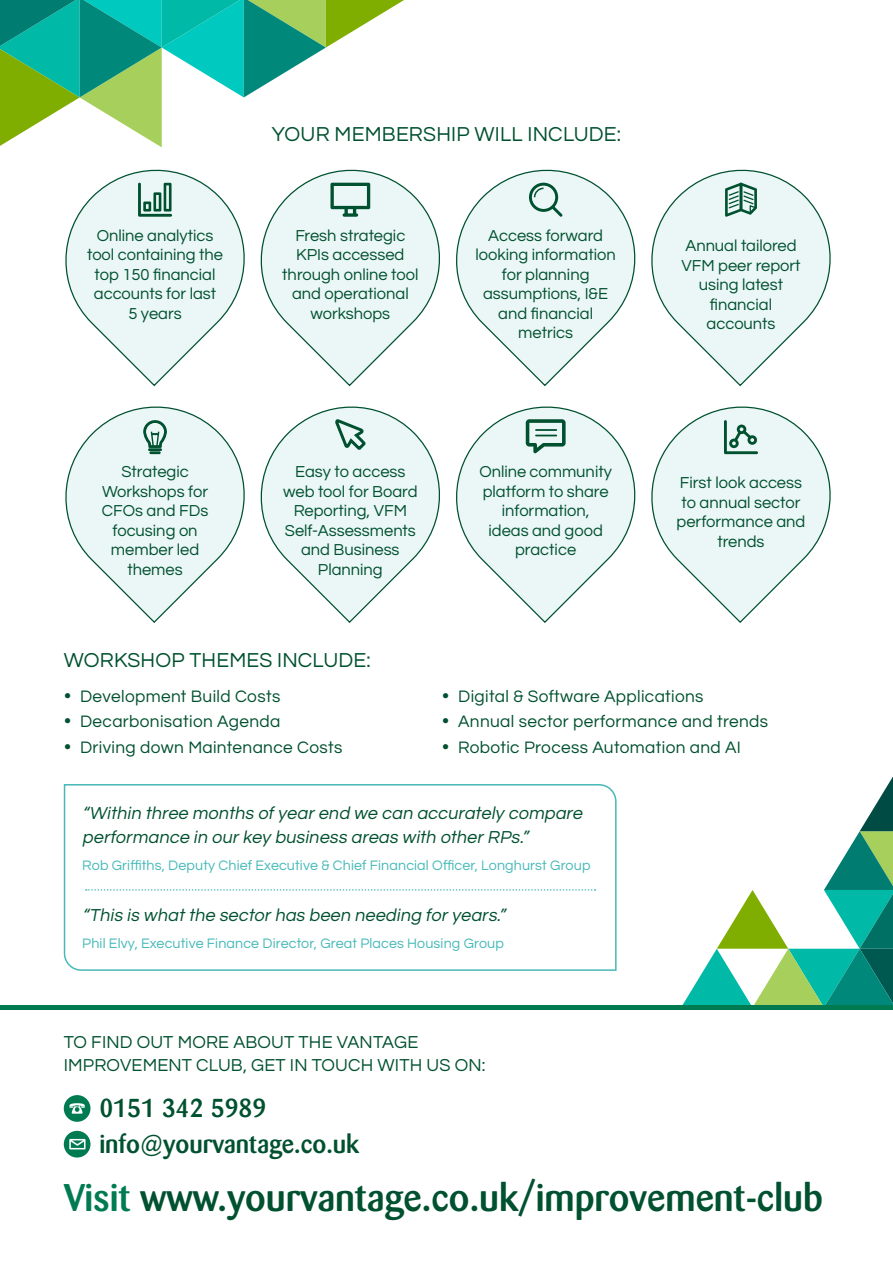
<style>
.page{position:relative;width:893px;height:1263px;background:#fff}
.page>*{position:absolute;margin:0;border:0;box-sizing:border-box;transform-origin:0 0}
.t1{font:500 38.25px "Barmeno";color:#00512f}
.t2{font:500 25.65px "Barmeno";color:#00512f}
.t3{font:21px "Questrial";letter-spacing:.01em;color:#00512f}
.t4{font:italic 18px/24px "Questrial";color:#00512f}
.t5{font:18px "Questrial";letter-spacing:.01em;color:#00512f}
.t6{font:17.25px "Questrial";letter-spacing:.02em;color:#00512f}
.t7{font:16.5px/19.5px "Questrial";color:#00512f;text-align:center}
.t8{font:14.25px "Questrial";letter-spacing:.01em;color:#46b9b8}
.s1{font-family:"Aller";font-weight:700}
.s2{color:#007b51}
</style>
<div class="page">
<div style="left:64px;top:1095px;width:26px;height:27px;background:#007b51;border-radius:50%"></div>
<svg style="left:69px;top:1103px;width:16px;height:11px"></svg>
<div style="left:64px;top:1131px;width:26px;height:26px;background:#007b51;border-radius:50%"></div>
<svg style="left:69px;top:1139px;width:17px;height:10px"></svg>
<svg style="left:681px;top:776px;width:212px;height:230px"></svg>
<hr style="left:0;top:1006px;width:893px;height:4px;background:#007b51">
<svg style="left:0;top:0;width:404px;height:147px"></svg>
<svg style="left:65px;top:169px;width:766px;height:218px"></svg>
<svg style="left:65px;top:406px;width:766px;height:217px"></svg>
<svg style="left:63px;top:784px;width:554px;height:187px"></svg>
<svg style="left:86px;top:889px;width:510px;height:2px"></svg>
<p class="t7" style="left:97px;top:226px;width:118px">Online analytics</p>
<p class="t7" style="left:87px;top:245px;width:137px">tool containing the</p>
<p class="t7" style="left:94px;top:265px;width:124px;text-align:left">top 150 financial accounts for last</p>
<p class="t7" style="left:128px;top:304px;width:55px">5 years</p>
<p class="t3" style="left:272px;top:123px;width:351px">YOUR MEMBERSHIP WILL INCLUDE:</p>
<p class="t7" style="left:282px;top:226px;width:138px">Fresh strategic<br>KPIs accessed through online tool and operational workshops</p>
<p class="t7" style="left:475px;top:226px;width:142px">Access forward looking information for planning assumptions, I&amp;E and financial</p>
<p class="t7" style="left:518px;top:323px;width:56px">metrics</p>
<p class="t7" style="left:121px;top:463px;width:69px">Strategic</p>
<p class="t7" style="left:102px;top:482px;width:108px">Workshops for</p>
<p class="t7" style="left:102px;top:502px;width:108px">CFOs and FDs focusing on</p>
<p class="t7" style="left:111px;top:541px;width:90px">member led</p>
<p class="t7" style="left:127px;top:560px;width:57px">themes</p>
<p class="t7" style="left:283px;top:463px;width:136px">Easy to access web tool for Board<br>Reporting, VFM<br>Self-Assessments and Business<br>Planning</p>
<p class="t7" style="left:479px;top:463px;width:134px">Online community platform to share information,<br>ideas and good practice</p>
<p class="t7" style="left:681px;top:236px;width:121px">Annual tailored<br>VFM peer report using latest financial</p>
<p class="t7" style="left:706px;top:314px;width:70px">accounts</p>
<p class="t7" style="left:677px;top:473px;width:130px">First look access to annual sector performance and trends</p>
<p class="t3" style="left:64px;top:650px;width:308px">WORKSHOP THEMES INCLUDE:</p>
<p class="t6" style="left:64px;top:688px;width:218px"><span class="s1">•</span> Development Build Costs</p>
<p class="t6" style="left:442px;top:688px;width:263px"><span class="s1">•</span> Digital &amp; Software Applications</p>
<p class="t6" style="left:64px;top:713px;width:218px"><span class="s1">•</span> Decarbonisation Agenda</p>
<p class="t6" style="left:442px;top:713px;width:328px"><span class="s1">•</span> Annual sector performance and trends</p>
<p class="t6" style="left:64px;top:739px;width:280px"><span class="s1">•</span> Driving down Maintenance Costs</p>
<p class="t6" style="left:442px;top:739px;width:301px"><span class="s1">•</span> Robotic Process Automation and AI</p>
<p class="t4" style="left:82px;top:801px;width:505px">“Within three months ofyear end we can accurately compare performance in our key business areas with other RPs.”</p>
<p class="t8" style="left:82px;top:858px;width:510px">Rob Griffiths, Deputy Chief Executive &amp; Chief Financial Officer, Longhurst Group</p>
<p class="t4" style="left:82px;top:903px;width:428px">“This is what the sector has been needing for years.”</p>
<p class="t8" style="left:82px;top:936px;width:423px">Phil Elvy, Executive Finance Director, Great Places Housing Group</p>
<p class="t5" style="left:64px;top:1033px;width:356px">TO FIND OUT MORE ABOUT THE VANTAGE</p>
<p class="t5" style="left:64px;top:1056px;width:423px">IMPROVEMENT CLUB, GET IN TOUCH WITH US ON:</p>
<p class="t2" style="left:99px;top:1093px;width:169px">0151 342 5989</p>
<p class="t2" style="left:99px;top:1129px;width:261px">info@yourvantage.co.uk</p>
<p class="t1" style="left:64px;top:1175px;width:761px"><span class="s2">Visit</span> www.yourvantage.co.uk/improvement-club</p>
</div>
